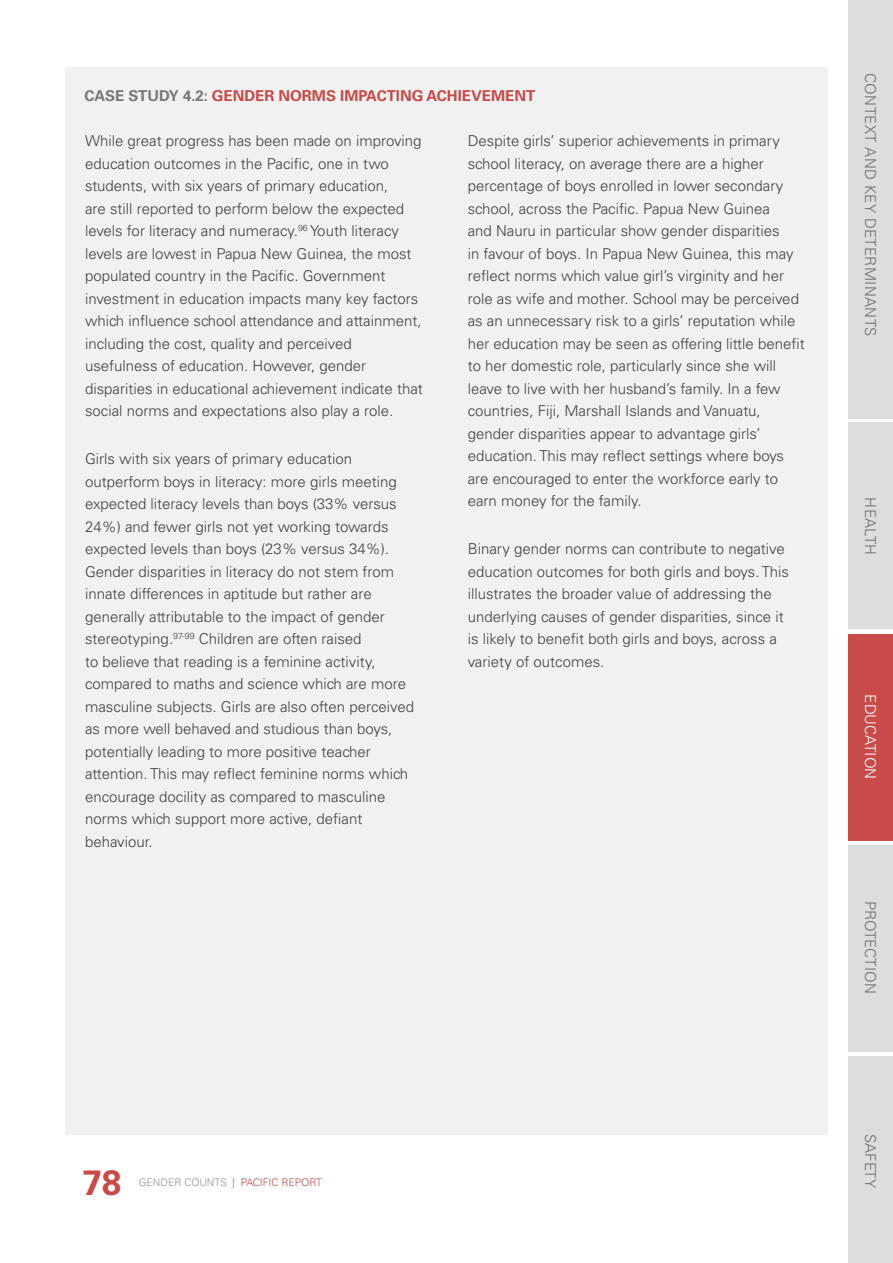
<style>
.page{position:relative;width:893px;height:1263px;background:#fff}
.page>*{position:absolute;margin:0;border:0;box-sizing:border-box;transform-origin:0 0}
.t1{font:700 35.1px "Univers CE";color:#c84a49}
.t2{font:300 15px/22.5px "Univers CE";color:#414042}
.t3{font:700 15px "Univers CE";color:#c84a49}
.t4{font:300 15px "Univers CE";letter-spacing:.025em;color:#6d6e71}
.t5{font:300 15px "Univers CE";color:#6d6e71}
.t6{font:300 15px "Univers CE";color:#fff}
.t7{font:300 10.5px "Univers CE";color:#c84a49}
.s1{color:#78777a}
.s2{color:#939598}
</style>
<div class="page">
<div style="left:66px;top:67px;width:762px;height:1067px;background:#f1f1f2"></div>
<div style="left:849px;top:422px;width:44px;height:207px;background:#dcddde"></div>
<div style="left:849px;top:634px;width:44px;height:206px;background:#c84a49"></div>
<div style="left:849px;top:845px;width:44px;height:207px;background:#dcddde"></div>
<div style="left:849px;top:1056px;width:44px;height:207px;background:#dcddde"></div>
<div style="left:849px;top:0;width:44px;height:418px;background:#dcddde"></div>
<p class="t3" style="left:85px;top:87px;width:452px"><span class="s1">CASE STUDY 4.2:</span> GENDER NORMS IMPACTING ACHIEVEMENT</p>
<p class="t2" style="left:85px;top:130px;width:339px">While great progress has been made on improving education outcomes in the Pacific, one in two students, with six years of primary education,<br>are still reported to perform below the expected levels for literacy and numeracy.<sup>96</sup> Youth literacy levels are lowest in Papua New Guinea, the most populated country in the Pacific. Government investment in education impacts many key factors which influence school attendance and attainment, including the cost, quality and perceived usefulness of education. However, gender disparities in educational achievement indicate that social norms and expectations also play a role.</p>
<p class="t2" style="left:85px;top:448px;width:331px">Girls with six years of primary education outperform boys in literacy: more girls meeting expected literacy levels than boys (33% versus 24%) and fewer girls not yet working towards expected levels than boys (23% versus 34%).<br>Gender disparities in literacy do not stem from innate differences in aptitude but rather are generally attributable to the impact of gender stereotyping.<sup>97-99</sup> Children are often raised<br>to believe that reading is a feminine activity, compared to maths and science which are more masculine subjects. Girls are also often perceived as more well behaved and studious than boys, potentially leading to more positive teacher attention. This may reflect feminine norms which encourage docility as compared to masculine norms which support more active, defiant behaviour.</p>
<p class="t2" style="left:468px;top:130px;width:338px">Despite girls’ superior achievements in primary school literacy, on average there are a higher percentage of boys enrolled in lower secondary school, across the Pacific. Papua New Guinea<br>and Nauru in particular show gender disparities<br>in favour of boys. In Papua New Guinea, this may reflect norms which value girl’s virginity and her role as wife and mother. School may be perceived as an unnecessary risk to a girls’ reputation while her education may be seen as offering little benefit to her domestic role, particularly since she will leave to live with her husband’s family. In a few countries, Fiji, Marshall Islands and Vanuatu, gender disparities appear to advantage girls’ education. This may reflect settings where boys are encouraged to enter the workforce early to earn money for the family.</p>
<p class="t2" style="left:468px;top:538px;width:323px">Binary gender norms can contribute to negative education outcomes for both girls and boys. This illustrates the broader value of addressing the underlying causes of gender disparities, since it is likely to benefit both girls and boys, across a variety of outcomes.</p>
<h1 class="t1" style="left:82px;top:1161px;width:41px">78</h1>
<p class="t7" style="left:139px;top:1176px;width:185px"><span class="s2">GENDER COUNTS</span> | PACIFIC REPORT</p>
<p class="t4" style="left:879px;top:73px;width:265px;rotate:90deg">CONTEXT AND KEY DETERMINANTS</p>
<p class="t4" style="left:879px;top:497px;width:59px;rotate:90deg">HEALTH</p>
<p class="t6" style="left:879px;top:694px;width:86px;rotate:90deg">EDUCATION</p>
<p class="t5" style="left:879px;top:901px;width:94px;rotate:90deg">PROTECTION</p>
<p class="t4" style="left:879px;top:1134px;width:55px;rotate:90deg">SAFETY</p>
</div>
